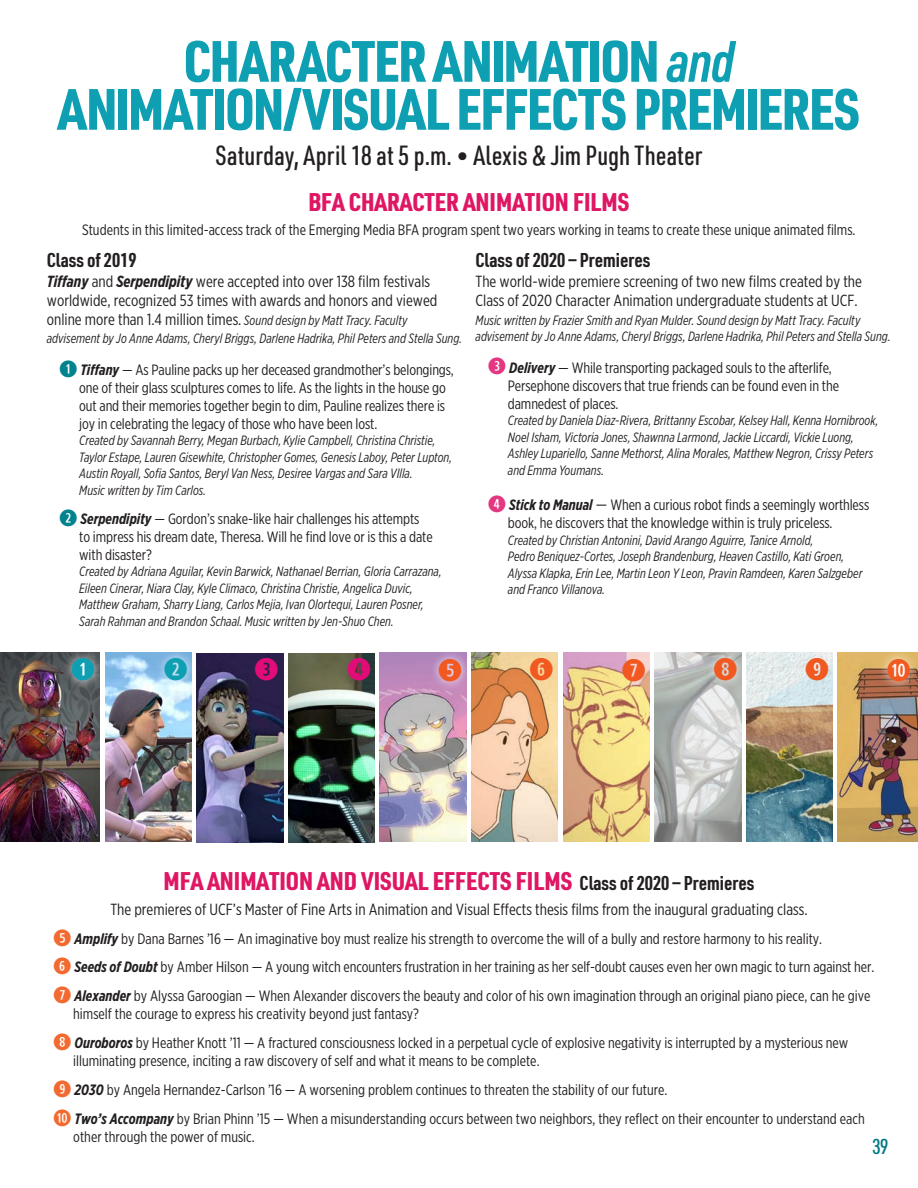
<style>
.page{position:relative;width:918px;height:1188px;background:#fff}
.page>*{position:absolute;margin:0;border:0;box-sizing:border-box;transform-origin:0 0}
.t1{font:900 57px/48px "URWDIN Cond";letter-spacing:-.02em;color:#0e9fb3;text-align:center}
.Article_Title{font:700 30px "Combi Numerals";color:#f15921}
.Article_Title-2{font:700 30px "Combi Numerals";color:#0e9fb3}
.Article_Title-3{font:700 30px "Combi Numerals";color:#e10c77}
.t2{font:500 27px "URWDIN Cond";letter-spacing:.005em;color:#231f20}
.t3{font:900 25.5px "URWDIN Cond";color:#df1664}
.t4{font:500 21px "URWDIN Cond";color:#007986}
.t5{font:700 19.5px "URWDIN Cond";color:#231f20}
.t6{font:16.2px/19.4px "Gotham X Narrow";color:#231f20}
.t7{font:15px/18px "Gotham X Narrow";color:#231f20}
.t8{font:italic 13.5px/16.5px "Gotham X Narrow";color:#231f20;scale:.96 1}
.s1{font-weight:600;font-style:italic}
.s2{font-weight:400;font-size:24px}
.s3{font-weight:700;font-style:italic}
.s4{font-style:italic;font-size:13.5px}
.s5{font-family:"Combi Numerals";font-weight:700;font-size:22.5px;color:#00828f}
.s6{font-family:"Combi Numerals";font-weight:700;font-size:22.5px;color:#e33781}
.s7{font-size:16.2px}
.s8{font-weight:700;font-size:19.5px;color:#231f20}
.s9{font-family:"Combi Numerals";font-weight:700;font-size:22.5px;color:#f26a30}
</style>
<div class="page">
<img style="left:0;top:653px;width:100px;height:189px">
<img style="left:838px;top:653px;width:80px;height:189px">
<img style="left:105px;top:653px;width:87px;height:189px">
<div style="left:156px;top:649px;width:41px;height:41px;background:#fff;opacity:.75"></div>
<img style="left:197px;top:653px;width:86px;height:190px">
<img style="left:380px;top:653px;width:86px;height:189px">
<div style="left:430px;top:650px;width:41px;height:41px;background:#fff;opacity:.75"></div>
<img style="left:472px;top:653px;width:86px;height:189px">
<img style="left:563px;top:653px;width:87px;height:189px">
<img style="left:655px;top:653px;width:86px;height:189px">
<div style="left:705px;top:649px;width:41px;height:41px;background:#fff;opacity:.75"></div>
<img style="left:746px;top:653px;width:87px;height:189px">
<img style="left:288px;top:653px;width:87px;height:190px">
<div style="left:878px;top:650px;width:40px;height:41px;background:#fff;opacity:.75"></div>
<div style="left:63px;top:649px;width:41px;height:41px;background:#fff;opacity:.75"></div>
<p class="t1" style="left:58px;top:35px;width:803px">CHARACTER ANIMATION <span class="s1">and<br></span>ANIMATION/VISUAL EFFECTS PREMIERES</p>
<p class="t2" style="left:215px;top:137px;width:489px">Saturday, April 18 at 5 p.m. <span class="s2">•</span> Alexis &amp; Jim Pugh Theater</p>
<p class="t3" style="left:308px;top:185px;width:322px">BFA CHARACTER ANIMATION FILMS</p>
<p class="t7" style="left:82px;top:220px;width:775px">Students in this limited-access track of the Emerging Media BFA program spent two years working in teams to create these unique animated films.</p>
<p class="t5" style="left:47px;top:247px;width:91px">Class of 2019</p>
<p class="t6" style="left:47px;top:271px;width:392px"><span class="s3">Tiffany</span> and <span class="s3">Serpendipity</span> were accepted into over 138 film festivals worldwide, recognized 53 times with awards and honors and viewed online more than 1.4 million times. <span class="s4">Sound design by Matt Tracy. Faculty</span></p>
<p class="t8" style="left:47px;top:330px;width:434px">advisement by Jo Anne Adams, Cheryl Briggs, Darlene Hadrika, Phil Peters and Stella Sung.</p>
<p class="t7" style="left:79px;top:360px;width:376px;text-indent:-20px"><span class="s5">Q</span> <span class="s3">Tiffany</span> — As Pauline packs up her deceased grandmother’s belongings, one of their glass sculptures comes to life. As the lights in the house go out and their memories together begin to dim, Pauline realizes there is joy in celebrating the legacy of those who have been lost.</p>
<p class="t8" style="left:79px;top:432px;width:390px">Created by Savannah Berry, Megan Burbach, Kylie Campbell, Christina Christie, Taylor Estape, Lauren Gisewhite, Christopher Gomes, Genesis Laboy, Peter Lupton, Austin Royall, Sofia Santos, Beryl Van Ness, Desiree Vargas and Sara VIlla.<br>Music written by Tim Carlos.</p>
<p class="t7" style="left:79px;top:509px;width:355px;text-indent:-20px"><span class="s5">W</span> <span class="s3">Serpendipity</span> — Gordon’s snake-like hair challenges his attempts to impress his dream date, Theresa. Will he find love or is this a date with disaster?</p>
<p class="t8" style="left:79px;top:563px;width:379px">Created by Adriana Aguilar, Kevin Barwick, Nathanael Berrian, Gloria Carrazana, Eileen Cinerar, Niara Clay, Kyle Climaco, Christina Christie, Angelica Duvic, Matthew Graham, Sharry Liang, Carlos Mejia, Ivan Olortequi, Lauren Posner, Sarah Rahman and Brandon Schaal. Music written by Jen-Shuo Chen.</p>
<p class="t5" style="left:476px;top:247px;width:176px">Class of 2020 — Premieres</p>
<p class="t6" style="left:476px;top:271px;width:388px">The world-wide premiere screening of two new films created by the<br>Class of 2020 Character Animation undergraduate students at UCF.</p>
<p class="t8" style="left:476px;top:312px;width:434px">Music written by Frazier Smith and Ryan Mulder. Sound design by Matt Tracy. Faculty advisement by Jo Anne Adams, Cheryl Briggs, Darlene Hadrika, Phil Peters and Stella Sung.</p>
<p class="t7" style="left:508px;top:358px;width:333px;text-indent:-20px"><span class="s6">E</span> <span class="s3">Delivery</span> — While transporting packaged souls to the afterlife,<br>Persephone discovers that true friends can be found even in the damnedest of places.</p>
<p class="t8" style="left:508px;top:412px;width:387px">Created by Daniela Diaz-Rivera, Brittanny Escobar, Kelsey Hall, Kenna Hornibrook, Noel Isham, Victoria Jones, Shawnna Larmond, Jackie Liccardi, Vickie Luong, Ashley Lupariello, Sanne Methorst, Alina Morales, Matthew Negron, Crissy Peters and Emma Youmans.</p>
<p class="t7" style="left:508px;top:496px;width:363px;text-indent:-20px"><span class="s6">R</span> <span class="s3">Stick to Manual</span> <span class="s7">—</span> When a curious robot finds a seemingly worthless book, he discovers that the knowledge within is truly priceless.</p>
<p class="t8" style="left:508px;top:532px;width:371px">Created by Christian Antonini, David Arango Aguirre, Tanice Arnold,<br>Pedro Beniquez-Cortes, Joseph Brandenburg, Heaven Castillo, Kati Groen, Alyssa Klapka, Erin Lee, Martin Leon Y Leon, Pravin Ramdeen, Karen Salzgeber and Franco Villanova.</p>
<p class="Article_Title-2" style="left:71px;top:658px;width:26px">Q</p>
<p class="Article_Title" style="left:886px;top:659px;width:26px">A</p>
<p class="Article_Title-2" style="left:164px;top:658px;width:26px">W</p>
<p class="Article_Title-3" style="left:254px;top:658px;width:26px">E</p>
<p class="Article_Title-3" style="left:347px;top:658px;width:26px">R</p>
<p class="Article_Title" style="left:438px;top:659px;width:26px">T</p>
<p class="Article_Title" style="left:529px;top:658px;width:26px">Y</p>
<p class="Article_Title" style="left:622px;top:659px;width:26px">U</p>
<p class="Article_Title" style="left:713px;top:658px;width:26px">I</p>
<p class="Article_Title" style="left:805px;top:658px;width:26px">O</p>
<p class="t3" style="left:164px;top:863px;width:592px">MFA ANIMATION AND VISUAL EFFECTS FILMS <span class="s8">Class of 2020 — Premieres</span></p>
<p class="t6" style="left:110px;top:899px;width:699px">The premieres of UCF’s Master of Fine Arts in Animation and Visual Effects thesis films from the inaugural graduating class.</p>
<p class="t7" style="left:53px;top:929px;width:771px"><span class="s9">T</span> <span class="s3">Amplify</span> by Dana Barnes ’16 — An imaginative boy must realize his strength to overcome the will of a bully and restore harmony to his reality.</p>
<p class="t7" style="left:53px;top:958px;width:823px"><span class="s9">Y</span> <span class="s3">Seeds of Doubt</span> by Amber Hilson — A young witch encounters frustration in her training as her self-doubt causes even her own magic to turn against her.</p>
<p class="t7" style="left:73px;top:987px;width:799px;text-indent:-20px"><span class="s9">U</span> <span class="s3">Alexander</span> by Alyssa Garoogian — When Alexander discovers the beauty and color of his own imagination through an original piano piece, can he give himself the courage to express his creativity beyond just fantasy?</p>
<p class="t7" style="left:73px;top:1034px;width:777px;text-indent:-20px"><span class="s9">I</span> <span class="s3">Ouroboros</span> by Heather Knott ’11 — A fractured consciousness locked in a perpetual cycle of explosive negativity is interrupted by a mysterious new illuminating presence, inciting a raw discovery of self and what it means to be complete.</p>
<p class="t7" style="left:53px;top:1080px;width:616px"><span class="s9">O</span> <span class="s3">2030</span> by Angela Hernandez-Carlson ’16 — A worsening problem continues to threaten the stability of our future.</p>
<p class="t7" style="left:73px;top:1109px;width:793px;text-indent:-20px"><span class="s9">A</span> <span class="s3">Two’s Accompany</span> by Brian Phinn ’15 — When a misunderstanding occurs between two neighbors, they reflect on their encounter to understand each other through the power of music.</p>
<h3 class="t4" style="left:872px;top:1132px;width:18px">39</h3>
</div>
